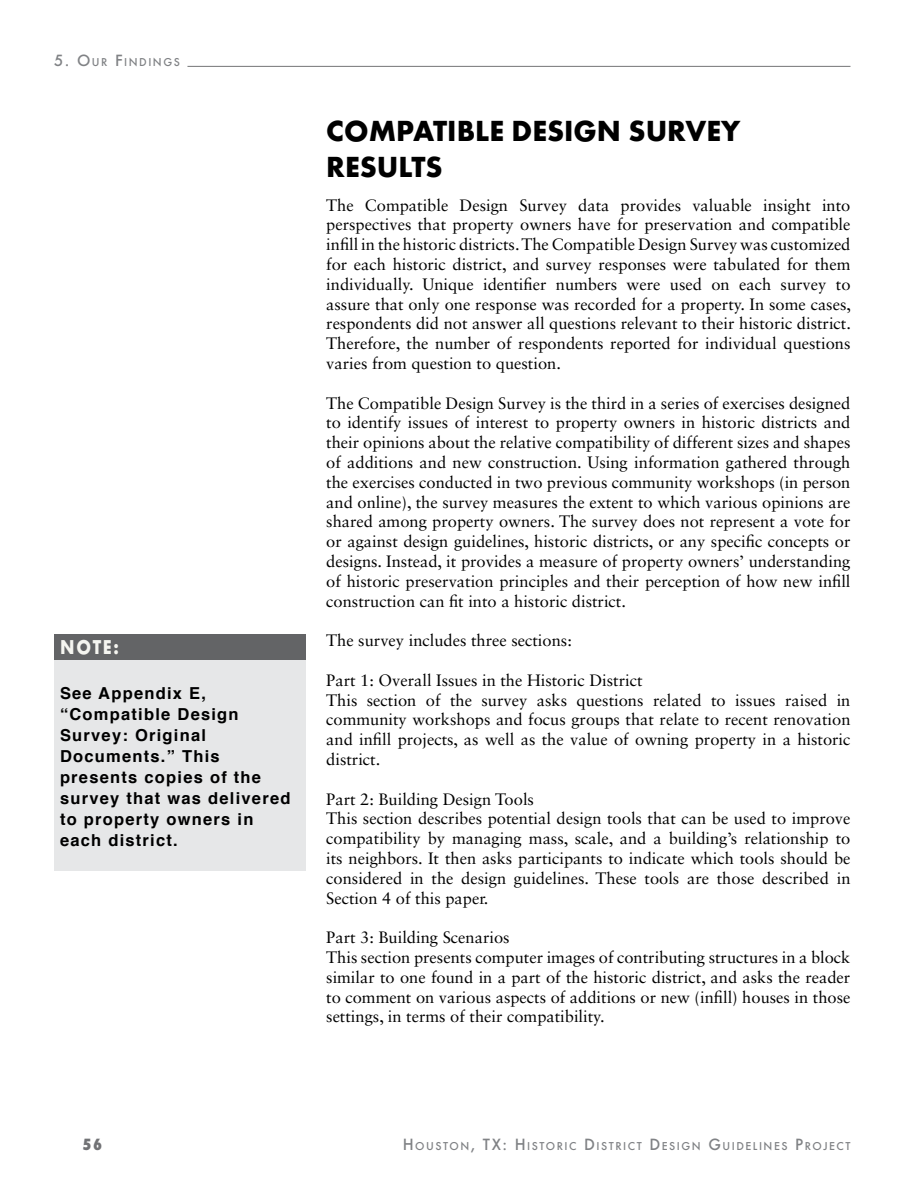
<style>
.page{position:relative;width:918px;height:1188px;background:#fff}
.page>*{position:absolute;margin:0;border:0;box-sizing:border-box;transform-origin:0 0}
.t1{font:700 30px/36px "Futura T";color:#000}
.t2{font:700 20.7px "Futura T";color:#f5f5f0;scale:.87 1}
.t3{font:16.5px/19.8px "Sabon LT Std";color:#000}
.t4{font:700 16.5px/21px "Helvetica";letter-spacing:.075em;color:#000}
.t5{font:800 condensed 15px "Futura";color:#717275}
.t6{font:500 10.5px "Futura";letter-spacing:.145em;color:#808285}
.s1{font-size:15px}
</style>
<div class="page">
<hr style="left:187px;top:66px;width:663px;height:1px;background:#636466">
<div style="left:54px;top:634px;width:252px;height:26px;background:#636466"></div>
<div style="left:54px;top:660px;width:252px;height:210px;background:#e6e7e8"></div>
<p class="t6" style="left:54px;top:55px;width:127px"><span class="s1">5. O</span>UR <span class="s1">F</span>INDINGS</p>
<p class="t2" style="left:60px;top:635px;width:69px">NOTE:</p>
<p class="t4" style="left:60px;top:683px;width:232px">See Appendix E, “Compatible Design<br>Survey: Original<br>Documents.” This presents copies of the survey that was delivered to property owners in each district.</p>
<h1 class="t1" style="left:326px;top:113px;width:416px">COMPATIBLE DESIGN SURVEY<br>RESULTS</h1>
<p class="t3" style="left:326px;top:195px;width:526px;text-align:justify">The Compatible Design Survey data provides valuable insight into perspectives that property owners have for preservation and compatible infill in the historic districts. The Compatible Design Survey was customized for each historic district, and survey responses were tabulated for them individually. Unique identifier numbers were used on each survey to assure that only one response was recorded for a property. In some cases, respondents did not answer all questions relevant to their historic district.<br>Therefore, the number of respondents reported for individual questions varies from question to question.</p>
<p class="t3" style="left:326px;top:393px;width:526px;text-align:justify">The Compatible Design Survey is the third in a series of exercises designed to identify issues of interest to property owners in historic districts and their opinions about the relative compatibility of different sizes and shapes of additions and new construction. Using information gathered through the exercises conducted in two previous community workshops (in person and online), the survey measures the extent to which various opinions are shared among property owners. The survey does not represent a vote for or against design guidelines, historic districts, or any specific concepts or designs. Instead, it provides a measure of property owners’ understanding of historic preservation principles and their perception of how new infill construction can fit into a historic district.</p>
<p class="t3" style="left:326px;top:630px;width:247px">The survey includes three sections:</p>
<p class="t3" style="left:326px;top:670px;width:526px">Part 1: Overall Issues in the Historic District<br>This section of the survey asks questions related to issues raised in community workshops and focus groups that relate to recent renovation and infill projects, as well as the value of owning property in a historic district.</p>
<p class="t3" style="left:326px;top:789px;width:526px">Part 2: Building Design Tools<br>This section describes potential design tools that can be used to improve compatibility by managing mass, scale, and a building’s relationship to its neighbors. It then asks participants to indicate which tools should be considered in the design guidelines. These tools are those described in Section 4 of this paper.</p>
<p class="t3" style="left:326px;top:927px;width:526px">Part 3: Building Scenarios<br>This section presents computer images of contributing structures in a block similar to one found in a part of the historic district, and asks the reader to comment on various aspects of additions or new (infill) houses in those settings, in terms of their compatibility.</p>
<p class="t5" style="left:83px;top:1134px;width:21px">56</p>
<p class="t6" style="left:403px;top:1139px;width:449px"><span class="s1">H</span>OUSTON<span class="s1">, TX: H</span>ISTORIC <span class="s1">D</span>ISTRICT <span class="s1">D</span>ESIGN <span class="s1">G</span>UIDELINES <span class="s1">P</span>ROJECT</p>
</div>
